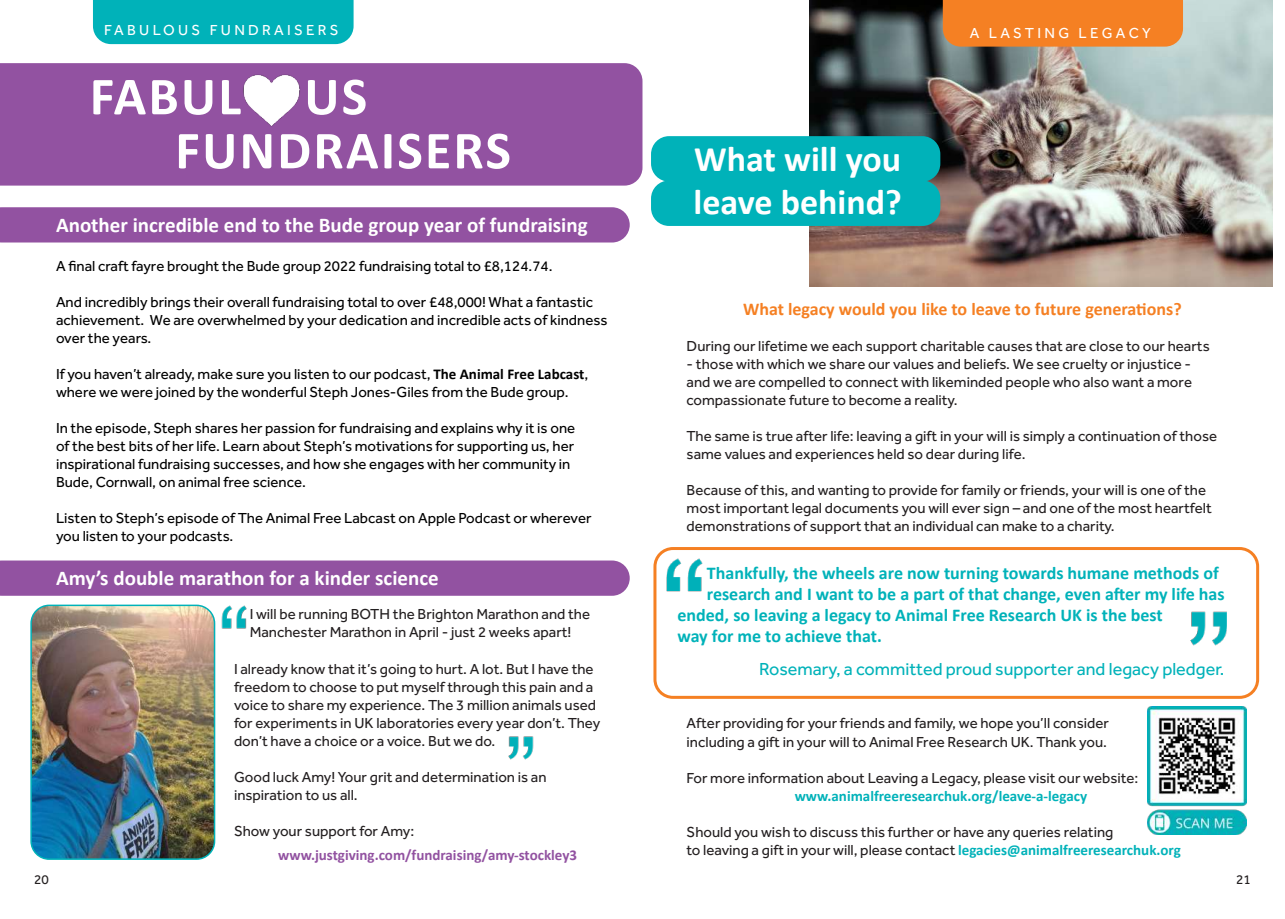
<style>
.page{position:relative;width:1285px;height:919px;background:#fff}
.page>*{position:absolute;margin:0;border:0;box-sizing:border-box;transform-origin:0 0}
.t1{font:700 54px/54px "Calibri";letter-spacing:.04em;color:#fff}
.t2{font:700 36px/43.2px "Calibri";color:#fff}
.t3{font:700 21px "Calibri";color:#fff}
.t4{font:700 18px "Calibri";color:#00b2b9}
.t5{font:18px "Effra";color:#00b2b9}
.t6{font:700 18px "Calibri";color:#f58023}
.t7{font:15px/18px "Effra";color:#231f20}
.t8{font:15px/18px "Effra";color:#000}
.t9{font:700 15px "Calibri";color:#9252a1}
.t10{font:700 15px "Calibri";color:#00b2b9}
.t11{font:15px "Effra";letter-spacing:.22em;color:#fff}
.t12{font:13.5px "Effra";color:#231f20}
.s1{font-family:"Calibri";font-weight:700}
.s2{font-family:"Calibri";font-weight:700;color:#00b2b9}
</style>
<div class="page">
<img style="left:809px;top:0;width:462px;height:286px">
<div style="left:651px;top:180px;width:289px;height:46px;background:#00b2b9;border-radius:18px"></div>
<div style="left:942px;top:0;width:240px;height:47px;background:#f58023"></div>
<div style="left:651px;top:136px;width:289px;height:45px;background:#00b2b9;border-radius:18px"></div>
<img style="left:666px;top:558px;width:37px;height:34px">
<img style="left:1190px;top:611px;width:37px;height:35px">
<div style="left:653px;top:547px;width:605px;height:151px;border:3px solid #f58023;border-radius:18px"></div>
<div style="left:0;top:207px;width:629px;height:35px;background:#9252a1"></div>
<div style="left:0;top:63px;width:642px;height:122px;background:#9252a1"></div>
<div style="left:93px;top:0;width:260px;height:44px;background:#00b2b9"></div>
<div style="left:0;top:560px;width:629px;height:35px;background:#9252a1"></div>
<img style="left:31px;top:607px;width:183px;height:252px">
<div style="left:30px;top:604px;width:185px;height:255px;border:2px solid #00b2b9;border-radius:18px"></div>
<img style="left:221px;top:605px;width:26px;height:24px">
<img style="left:508px;top:736px;width:26px;height:24px">
<img style="left:241px;top:69px;width:62px;height:62px">
<img style="left:1147px;top:706px;width:98px;height:128px">
<p class="t11" style="left:104px;top:22px;width:236px">FABULOUS FUNDRAISERS</p>
<h1 class="t1" style="left:175px;top:69px;width:337px;text-indent:-85px">FABUL US<br>FUNDRAISERS</h1>
<h3 class="t3" style="left:56px;top:210px;width:533px">Another incredible end to the Bude group year of fundraising</h3>
<p class="t8" style="left:56px;top:257px;width:498px">A final craft fayre brought the Bude group 2022 fundraising total to £8,124.74.</p>
<p class="t8" style="left:56px;top:293px;width:553px">And incredibly brings their overall fundraising total to over £48,000! What a fantastic achievement. We are overwhelmed by your dedication and incredible acts of kindness over the years.</p>
<p class="t8" style="left:56px;top:365px;width:533px">If you haven’t already, make sure you listen to our podcast, <span class="s1">The Animal Free Labcast</span>, where we were joined by the wonderful Steph Jones-Giles from the Bude group.</p>
<p class="t8" style="left:56px;top:419px;width:520px">In the episode, Steph shares her passion for fundraising and explains why it is one of the best bits of her life. Learn about Steph’s motivations for supporting us, her inspirational fundraising successes, and how she engages with her community in Bude, Cornwall, on animal free science.</p>
<p class="t8" style="left:56px;top:509px;width:537px">Listen to Steph’s episode of The Animal Free Labcast on Apple Podcast or wherever you listen to your podcasts.</p>
<h3 class="t3" style="left:56px;top:563px;width:384px">Amy’s double marathon for a kinder science</h3>
<p class="t7" style="left:250px;top:605px;width:342px">I will be running BOTH the Brighton Marathon and the<br>Manchester Marathon in April - just 2 weeks apart!</p>
<p class="t7" style="left:234px;top:659px;width:367px">I already know that it’s going to hurt. A lot. But I have the freedom to choose to put myself through this pain and a voice to share my experience. The 3 million animals used for experiments in UK laboratories every year don’t. They don’t have a choice or a voice. But we do.</p>
<p class="t7" style="left:234px;top:767px;width:314px">Good luck Amy! Your grit and determination is an inspiration to us all.</p>
<p class="t7" style="left:234px;top:821px;width:182px">Show your support for Amy:</p>
<p class="t9" style="left:278px;top:844px;width:300px">www.justgiving.com/fundraising/amy-stockley3</p>
<h2 class="t2" style="left:693px;top:136px;width:210px">What will you leave behind?</h2>
<p class="t11" style="left:969px;top:24px;width:182px">A LASTING LEGACY</p>
<p class="t6" style="left:743px;top:296px;width:440px">What legacy would you like to leave to future generations?</p>
<p class="t7" style="left:686px;top:337px;width:524px">During our lifetime we each support charitable causes that are close to our hearts</p>
<p class="t7" style="left:686px;top:355px;width:507px;text-align:justify">- those with which we share our values and beliefs. We see cruelty or injustice - and we are compelled to connect with likeminded people who also want a more compassionate future to become a reality.</p>
<p class="t7" style="left:686px;top:427px;width:532px">The same is true after life: leaving a gift in your will is simply a continuation of those same values and experiences held so dear during life.</p>
<p class="t7" style="left:686px;top:481px;width:526px">Because of this, and wanting to provide for family or friends, your will is one of the most important legal documents you will ever sign – and one of the most heartfelt demonstrations of support that an individual can make to a charity.</p>
<p class="t4" style="left:706px;top:560px;width:513px">Thankfully, the wheels are now turning towards humane methods of</p>
<p class="t4" style="left:706px;top:581px;width:519px">research and I want to be a part of that change, even after my life has</p>
<p class="t4" style="left:677px;top:602px;width:486px">ended, so leaving a legacy to Animal Free Research UK is the best</p>
<p class="t4" style="left:677px;top:623px;width:206px">way for me to achieve that.</p>
<p class="t5" style="left:759px;top:658px;width:466px">Rosemary, a committed proud supporter and legacy pledger.</p>
<p class="t7" style="left:686px;top:714px;width:424px">After providing for your friends and family, we hope you’ll consider including a gift in your will to Animal Free Research UK. Thank you.</p>
<p class="t7" style="left:686px;top:768px;width:453px">For more information about Leaving a Legacy, please visit our website:</p>
<p class="t10" style="left:794px;top:784px;width:294px">www.animalfreeresearchuk.org/leave-a-legacy</p>
<p class="t7" style="left:686px;top:822px;width:495px">Should you wish to discuss this further or have any queries relating<br>to leaving a gift in your will, please contact <span class="s2">legacies@animalfreeresearchuk.org</span></p>
<p class="t12" style="left:34px;top:871px;width:16px">20</p>
<p class="t12" style="left:1235px;top:871px;width:16px">21</p>
</div>
